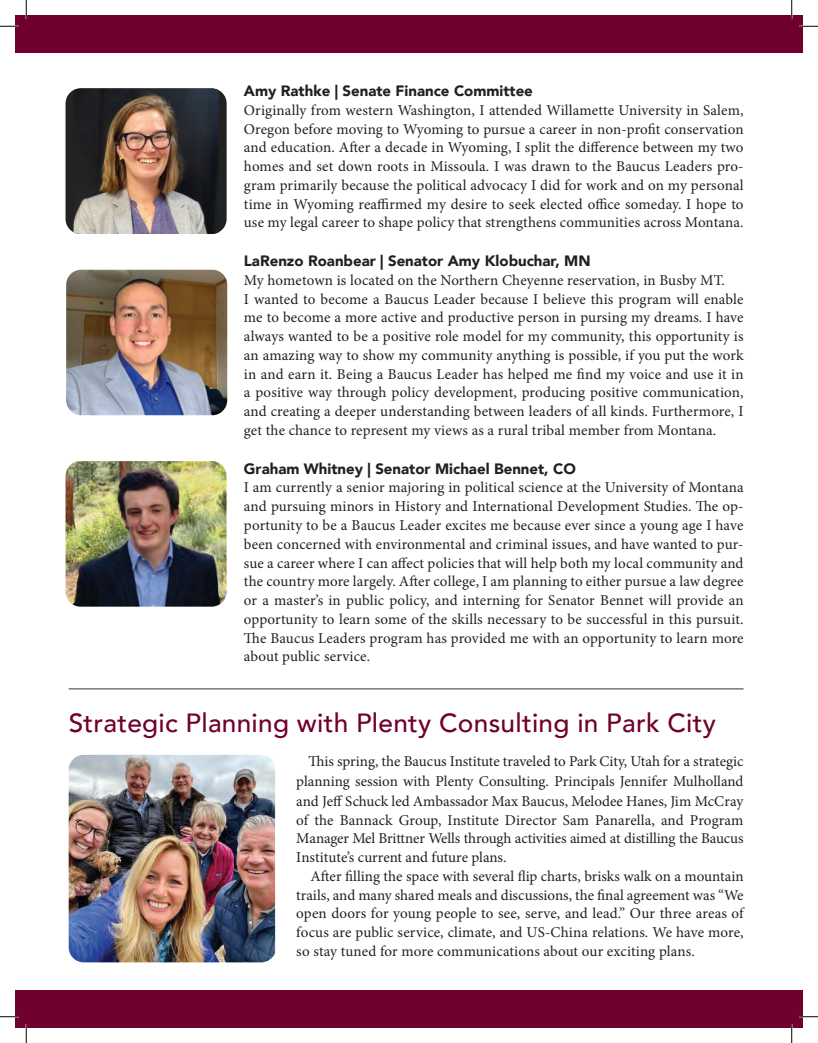
<style>
.page{position:relative;width:818px;height:1043px;background:#fff}
.page>*{position:absolute;margin:0;border:0;box-sizing:border-box;transform-origin:0 0}
.t1{font:500 26.25px "Avenir";letter-spacing:.01em;color:#70002d}
.t2{font:15px/18.8px "Minion Pro";letter-spacing:.005em;color:#231f20;text-align:justify}
.t3{font:900 15px "Avenir";color:#231f20}
</style>
<div class="page">
<div style="left:66px;top:88px;width:161px;height:146px;background:#232222;border-radius:15px"></div>
<img style="left:73px;top:88px;width:146px;height:146px">
<img style="left:66px;top:270px;width:161px;height:145px">
<img style="left:66px;top:461px;width:160px;height:145px">
<img style="left:69px;top:754px;width:206px;height:208px">
<hr style="left:69px;top:688px;width:674px;height:1px;background:#231f20">
<div style="left:15px;top:15px;width:787px;height:38px;background:#70002d"></div>
<div style="left:15px;top:990px;width:787px;height:38px;background:#70002d"></div>
<svg style="left:0;top:25px;width:19px;height:2px"></svg>
<svg style="left:799px;top:25px;width:19px;height:2px"></svg>
<svg style="left:0;top:1015px;width:19px;height:2px"></svg>
<svg style="left:799px;top:1015px;width:19px;height:2px"></svg>
<svg style="left:25px;top:0;width:2px;height:19px"></svg>
<svg style="left:25px;top:1024px;width:2px;height:18px"></svg>
<svg style="left:790px;top:0;width:2px;height:19px"></svg>
<svg style="left:790px;top:1024px;width:2px;height:18px"></svg>
<p class="t3" style="left:244px;top:78px;width:290px">Amy Rathke | Senate Finance Committee</p>
<p class="t2" style="left:244px;top:101px;width:501px">Originally from western Washington, I attended Willamette University in Salem, Oregon before moving to Wyoming to pursue a career in non-profit conservation and education. After a decade in Wyoming, I split the difference between my two homes and set down roots in Missoula. I was drawn to the Baucus Leaders pro&shy;gram primarily because the political advocacy I did for work and on my personal time in Wyoming reaffirmed my desire to seek elected office someday. I hope to use my legal career to shape policy that strengthens communities across Montana.</p>
<p class="t3" style="left:244px;top:248px;width:348px">LaRenzo Roanbear | Senator Amy Klobuchar, MN</p>
<p class="t2" style="left:244px;top:271px;width:501px;text-align:left">My hometown is located on the Northern Cheyenne reservation, in Busby MT.<br>I wanted to become a Baucus Leader because I believe this program will enable me to become a more active and productive person in pursing my dreams. I have always wanted to be a positive role model for my community, this opportunity is an amazing way to show my community anything is possible, if you put the work in and earn it. Being a Baucus Leader has helped me find my voice and use it in a positive way through policy development, producing positive communication, and creating a deeper understanding between leaders of all kinds. Furthermore, I get the chance to represent my views as a rural tribal member from Montana.</p>
<p class="t3" style="left:244px;top:455px;width:333px">Graham Whitney | Senator Michael Bennet, CO</p>
<p class="t2" style="left:244px;top:478px;width:501px">I am currently a senior majoring in political science at the University of Montana and pursuing minors in History and International Development Studies. The op&shy;portunity to be a Baucus Leader excites me because ever since a young age I have been concerned with environmental and criminal issues, and have wanted to pur&shy;sue a career where I can affect policies that will help both my local community and the country more largely. After college, I am planning to either pursue a law degree or a master’s in public policy, and interning for Senator Bennet will provide an opportunity to learn some of the skills necessary to be successful in this pursuit.<br>The Baucus Leaders program has provided me with an opportunity to learn more about public service.</p>
<h1 class="t1" style="left:69px;top:700px;width:648px">Strategic Planning with Plenty Consulting in Park City</h1>
<p class="t2" style="left:296px;top:751px;width:449px;line-height:19.2px;text-indent:12px">This spring, the Baucus Institute traveled to Park City, Utah for a strategic planning session with Plenty Consulting. Principals Jennifer Mulholland and Jeff Schuck led Ambassador Max Baucus, Melodee Hanes, Jim McCray of the Bannack Group, Institute Director Sam Panarella, and Program Manager Mel Brittner Wells through activities aimed at distilling the Baucus Institute’s current and future plans.</p>
<p class="t2" style="left:296px;top:866px;width:449px;text-indent:14px">After filling the space with several flip charts, brisks walk on a mountain trails, and many shared meals and discussions, the final agreement was “We open doors for young people to see, serve, and lead.” Our three areas of focus are public service, climate, and US-China relations. We have more, so stay tuned for more communications about our exciting plans.</p>
</div>
